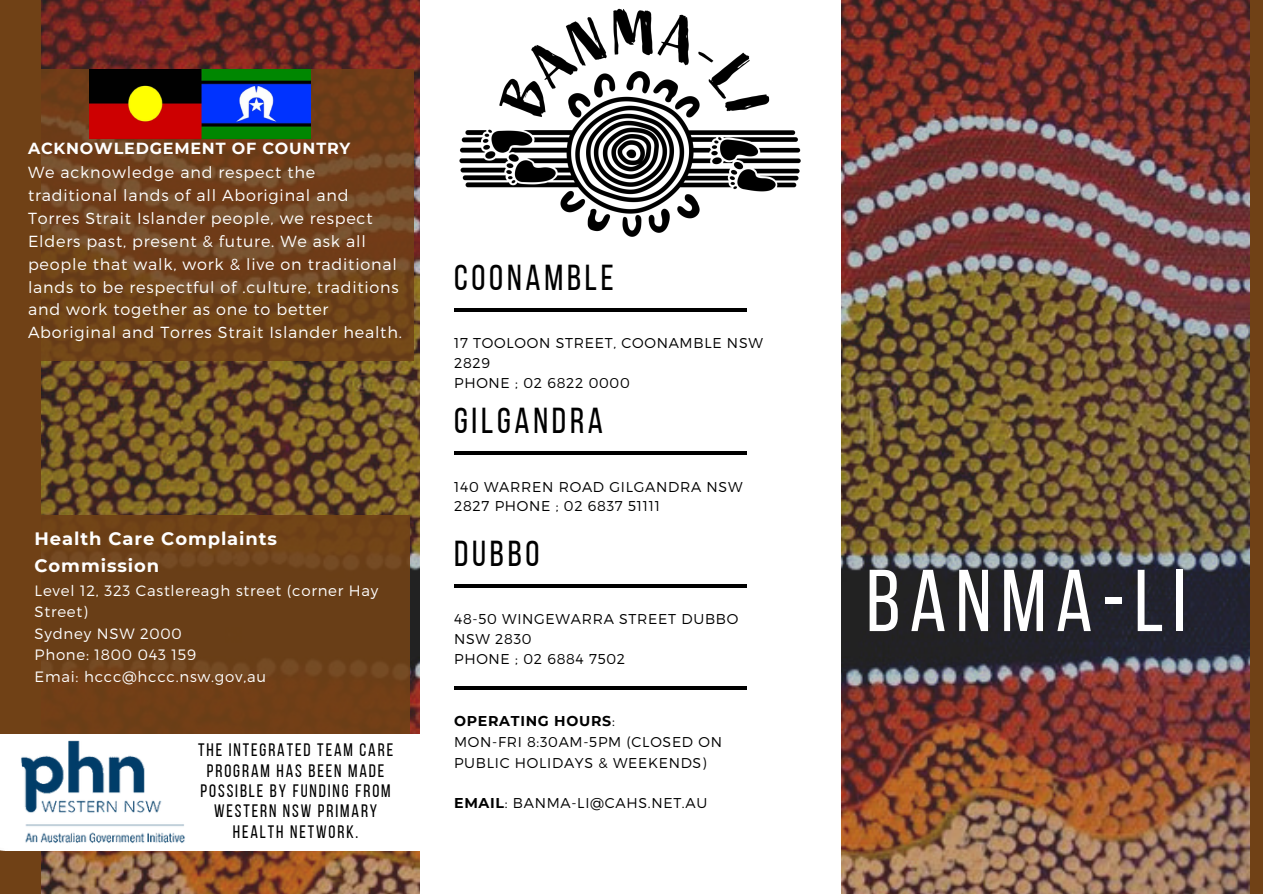
<style>
.page{position:relative;width:1263px;height:894px;background:#fff}
.page>*{position:absolute;margin:0;border:0;box-sizing:border-box;transform-origin:0 0}
.t1{font:87.45px "Bebas Neue";letter-spacing:.105em;color:#fff}
.t2{font:36px "Bebas Neue";letter-spacing:.105em;color:#000}
.t3{font:18px/20.2px "Bebas Neue";letter-spacing:.105em;color:#000;text-align:center}
.t4{font:700 18px "Montserrat";letter-spacing:.05em;color:#fff}
.t5{font:300 16.05px/23px "Montserrat";letter-spacing:.05em;color:#fff}
.t6{font:700 16.05px "Montserrat";letter-spacing:.05em;color:#fff}
.t7{font:300 15px/21.3px "Montserrat";letter-spacing:.05em;color:#fff}
.t8{font:300 14.25px/19.6px "Montserrat";letter-spacing:.05em;color:#000}
.t9{font:700 14.25px "Montserrat";letter-spacing:.05em;color:#000}
.s1{font-weight:300}
.s2{font-weight:700}
</style>
<div class="page">
<div style="left:0;top:0;width:82px;height:893px;background:#704116"></div>
<div style="left:1202px;top:0;width:61px;height:893px;background:#704116"></div>
<img style="left:41px;top:0;width:1208px;height:893px">
<div style="left:421px;top:0;width:420px;height:893px;background:#fff"></div>
<hr style="left:454px;top:308px;width:292px;height:4px;background:#000">
<hr style="left:454px;top:451px;width:292px;height:4px;background:#000">
<hr style="left:454px;top:584px;width:292px;height:3px;background:#000">
<hr style="left:454px;top:686px;width:292px;height:3px;background:#000">
<svg style="left:41px;top:70px;width:373px;height:291px;background:#70421c"></svg>
<div style="left:10px;top:514px;width:400px;height:312px;background:#704116"></div>
<img style="left:89px;top:70px;width:222px;height:68px">
<img style="left:459px;top:8px;width:342px;height:229px">
<div style="left:0;top:733px;width:421px;height:117px;background:#fff"></div>
<img style="left:21px;top:739px;width:164px;height:104px">
<p class="t6" style="left:28px;top:138px;width:324px">ACKNOWLEDGEMENT OF COUNTRY</p>
<p class="t5" style="left:28px;top:160px;width:375px">We acknowledge and respect the traditional lands of all Aboriginal and Torres Strait Islander people, we respect Elders past, present &amp; future. We ask all people that walk, work &amp; live on traditional lands to be respectful of .culture, traditions and work together as one to better Aboriginal and Torres Strait Islander health.</p>
<p class="t4" style="left:35px;top:528px;width:244px">Health Care Complaints</p>
<p class="t4" style="left:35px;top:555px;width:126px">Commission</p>
<p class="t7" style="left:35px;top:579px;width:345px">Level 12, 323 Castlereagh street (corner Hay<br>Street)</p>
<p class="t7" style="left:35px;top:622px;width:149px">Sydney NSW 2000</p>
<p class="t7" style="left:35px;top:643px;width:163px">Phone: 1800 043 159</p>
<p class="t7" style="left:35px;top:664px;width:233px">Emai: hccc@hccc.nsw.gov,au</p>
<p class="t3" style="left:198px;top:741px;width:197px">THE INTEGRATED TEAM CARE<br>PROGRAM HAS BEEN MADE<br>POSSIBLE BY FUNDING FROM<br>WESTERN NSW PRIMARY<br>HEALTH NETWORK.</p>
<p class="t2" style="left:454px;top:263px;width:161px">COONAMBLE</p>
<p class="t8" style="left:454px;top:333px;width:310px">17 TOOLOON STREET, COONAMBLE NSW<br>2829</p>
<p class="t8" style="left:454px;top:372px;width:177px">PHONE ; 02 6822 0000</p>
<p class="t2" style="left:454px;top:406px;width:151px">GILGANDRA</p>
<p class="t8" style="left:454px;top:475px;width:290px">140 WARREN ROAD GILGANDRA NSW<br>2827 PHONE ; 02 6837 51111</p>
<p class="t2" style="left:454px;top:538px;width:87px">DUBBO</p>
<p class="t8" style="left:454px;top:608px;width:286px">48-50 WINGEWARRA STREET DUBBO<br>NSW 2830</p>
<p class="t8" style="left:454px;top:648px;width:173px">PHONE ; 02 6884 7502</p>
<p class="t9" style="left:454px;top:711px;width:162px">OPERATING HOURS<span class="s1">:</span></p>
<p class="t8" style="left:454px;top:731px;width:269px;line-height:20.2px">MON-FRI 8:30AM-5PM (CLOSED ON<br>PUBLIC HOLIDAYS &amp; WEEKENDS)</p>
<p class="t8" style="left:454px;top:792px;width:255px"><span class="s2">EMAIL</span>: BANMA-LI@CAHS.NET.AU</p>
<p class="t1" style="left:866px;top:565px;width:322px">BANMA-LI</p>
</div>
